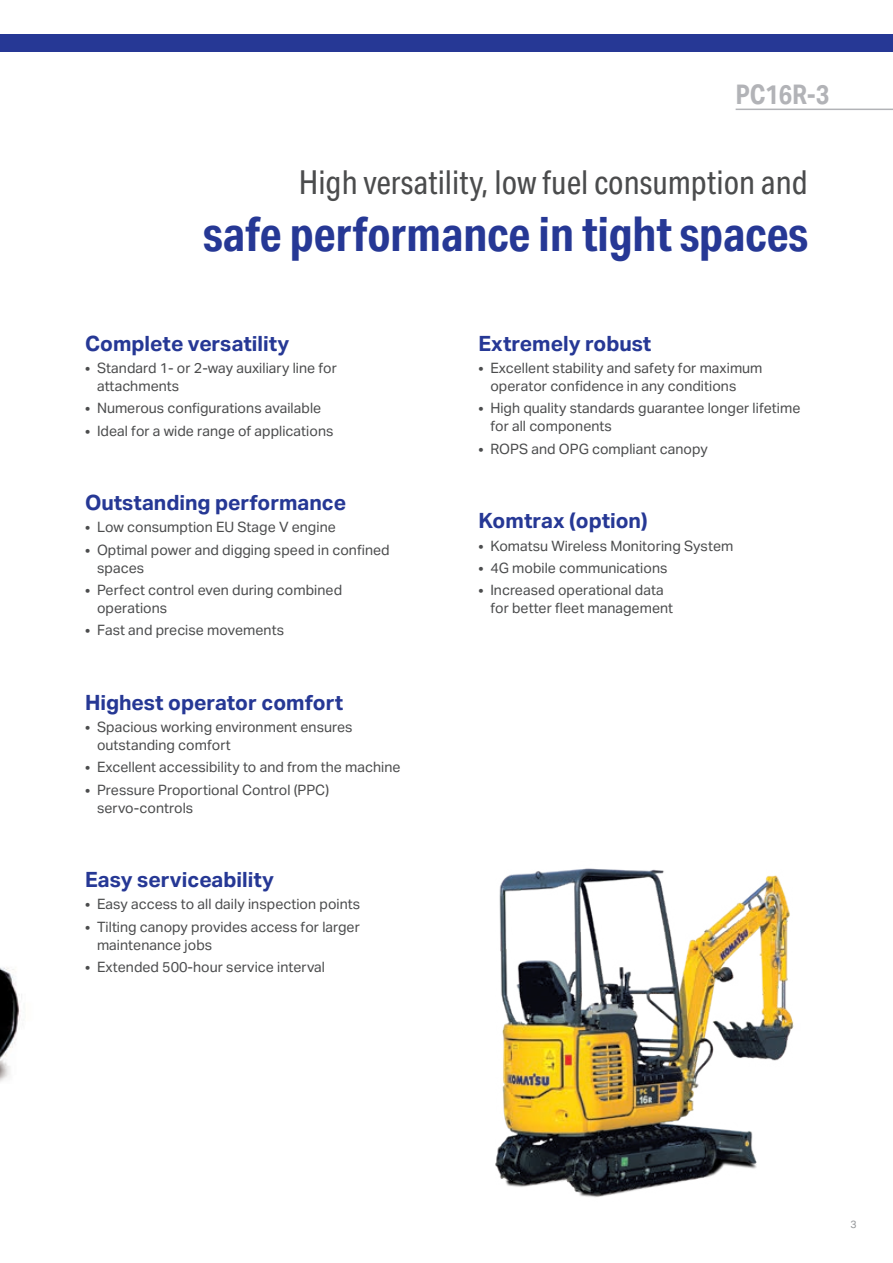
<style>
.page{position:relative;width:893px;height:1263px;background:#fff}
.page>*{position:absolute;margin:0;border:0;box-sizing:border-box;transform-origin:0 0}
.t1{font:700 48px "Aktiv Grotesk Cd";color:#263895}
.t2{font:33px "Aktiv Grotesk Cd";color:#4b4c4d}
.t3{font:700 27px "Aktiv Grotesk Cd";color:#b2b3b7}
.t4{font:700 21px "Aktiv Grotesk";color:#263895}
.t5{font:14.25px/18px "Aktiv Grotesk";color:#4b4c4d}
.t6{font:10.5px "Aktiv Grotesk";color:#939598}
</style>
<div class="page">
<img style="left:0;top:967px;width:22px;height:115px">
<img style="left:495px;top:868px;width:299px;height:329px">
<hr style="left:736px;top:109px;width:157px;height:1px;background:#b2b3b7">
<div style="left:0;top:34px;width:893px;height:17px;background:#263895"></div>
<h3 class="t3" style="left:736px;top:79px;width:95px">PC16R-3</h3>
<h2 class="t2" style="left:299px;top:163px;width:511px">High versatility, low fuel consumption and</h2>
<h1 class="t1" style="left:203px;top:206px;width:606px">safe performance in tight spaces</h1>
<h3 class="t4" style="left:85px;top:331px;width:206px">Complete versatility</h3>
<p class="t5" style="left:97px;top:359px;width:241px;text-indent:-12px">• Standard 1- or 2-way auxiliary line for attachments</p>
<p class="t5" style="left:85px;top:399px;width:238px">• Numerous configurations available</p>
<p class="t5" style="left:85px;top:422px;width:250px">• Ideal for a wide range of applications</p>
<h3 class="t4" style="left:85px;top:491px;width:263px">Outstanding performance</h3>
<p class="t5" style="left:85px;top:519px;width:252px">• Low consumption EU Stage V engine</p>
<p class="t5" style="left:97px;top:541px;width:294px;text-indent:-12px">• Optimal power and digging speed in confined spaces</p>
<p class="t5" style="left:97px;top:581px;width:247px;text-indent:-12px">• Perfect control even during combined operations</p>
<p class="t5" style="left:85px;top:621px;width:201px">• Fast and precise movements</p>
<h3 class="t4" style="left:85px;top:690px;width:260px">Highest operator comfort</h3>
<p class="t5" style="left:97px;top:718px;width:257px;text-indent:-12px">• Spacious working environment ensures outstanding comfort</p>
<p class="t5" style="left:85px;top:758px;width:317px">• Excellent accessibility to and from the machine</p>
<p class="t5" style="left:97px;top:781px;width:234px;text-indent:-12px">• Pressure Proportional Control (PPC) servo-controls</p>
<h3 class="t4" style="left:85px;top:867px;width:191px">Easy serviceability</h3>
<p class="t5" style="left:85px;top:895px;width:277px">• Easy access to all daily inspection points</p>
<p class="t5" style="left:97px;top:918px;width:264px;text-indent:-12px">• Tilting canopy provides access for larger maintenance jobs</p>
<p class="t5" style="left:85px;top:958px;width:242px">• Extended 500-hour service interval</p>
<h3 class="t4" style="left:478px;top:331px;width:174px">Extremely robust</h3>
<p class="t5" style="left:490px;top:359px;width:274px;text-indent:-12px">• Excellent stability and safety for maximum operator confidence in any conditions</p>
<p class="t5" style="left:490px;top:399px;width:312px;text-indent:-12px">• High quality standards guarantee longer lifetime for all components</p>
<p class="t5" style="left:478px;top:440px;width:231px">• ROPS and OPG compliant canopy</p>
<h3 class="t4" style="left:478px;top:509px;width:171px">Komtrax (option)</h3>
<p class="t5" style="left:478px;top:537px;width:256px">• Komatsu Wireless Monitoring System</p>
<p class="t5" style="left:478px;top:559px;width:191px">• 4G mobile communications</p>
<p class="t5" style="left:490px;top:581px;width:184px;text-indent:-12px">• Increased operational data for better fleet management</p>
<p class="t6" style="left:850px;top:1218px;width:8px">3</p>
</div>
